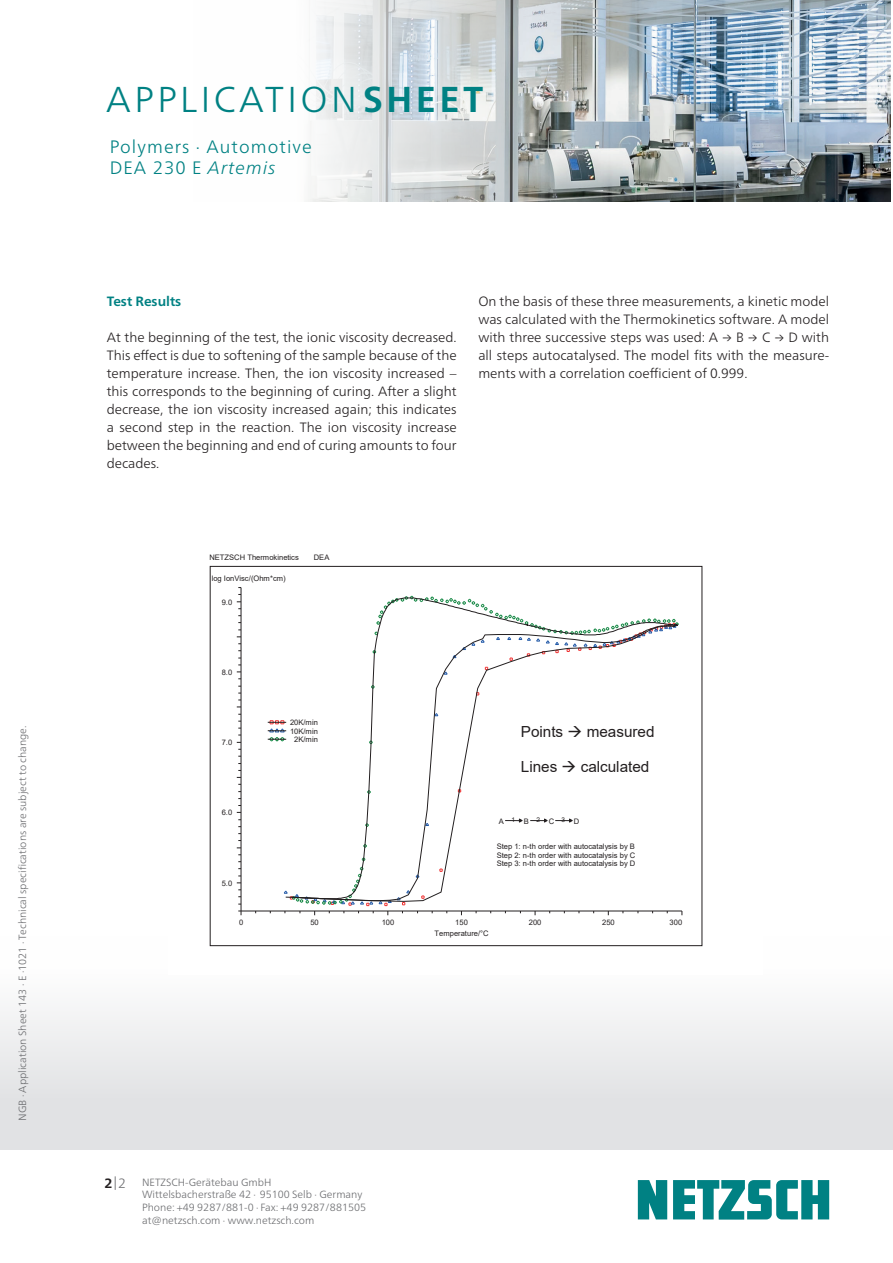
<style>
.page{position:relative;width:893px;height:1263px;background:#fff}
.page>*{position:absolute;margin:0;border:0;box-sizing:border-box;transform-origin:0 0}
.t1{font:300 36px "Frutiger Neue LTW1 G";letter-spacing:.095em;color:#008183}
.t2{font:300 18px/21px "Frutiger Neue LTW1 G";letter-spacing:.06em;color:#008183}
.t3{font:15.3px "Arial";color:#231f20}
.t4{font:300 13.5px/18px "Frutiger Neue LTW1 G";color:#231f20;text-align:justify}
.t5{font:700 13.5px "Frutiger Neue LTW1 G";color:#008183}
.t6{font:300 10.5px/12.8px "Frutiger Neue LTW1 G";color:#6c6d70}
.t7{font:7.5px/8.4px "Arial";color:#231f20;text-align:center}
.s1{font-weight:700}
.s2{font-style:italic}
.s3{font-size:6.6px}
.s4{font-weight:700;font-size:13.5px;color:#231f20}
.s5{font-size:13.5px}
</style>
<div class="page">
<img style="left:308px;top:0;width:583px;height:202px">
<svg style="left:638px;top:1180px;width:191px;height:39px"></svg>
<hr style="left:241px;top:911px;width:441px;height:1px;background:#231f20">
<hr style="left:241px;top:587px;width:1px;height:324px;background:#231f20">
<img style="left:434px;top:945px;width:55px;height:1px">
<svg style="left:238px;top:911px;width:5px;height:5px"></svg>
<svg style="left:237px;top:700px;width:4px;height:7px"></svg>
<svg style="left:283px;top:891px;width:142px;height:24px"></svg>
<svg style="left:293px;top:597px;width:386px;height:302px"></svg>
<img style="left:293px;top:718px;width:25px;height:8px">
<img style="left:293px;top:726px;width:25px;height:18px">
<svg style="left:268px;top:720px;width:18px;height:22px"></svg>
<img style="left:294px;top:735px;width:24px;height:17px">
<svg style="left:499px;top:816px;width:80px;height:9px"></svg>
<img style="left:497px;top:842px;width:139px;height:35px">
<img style="left:497px;top:851px;width:139px;height:17px">
<img style="left:513px;top:722px;width:166px;height:53px">
<p class="t6" style="left:16px;top:1121px;width:397px;rotate:-90deg">NGB · Application Sheet 143 · E ·1021 · Technical specifications are subject to change.</p>
<h1 class="t1" style="left:106px;top:78px;width:379px">APPLICATION<span class="s1">SHEET</span></h1>
<h2 class="t2" style="left:110px;top:136px;width:204px">Polymers · Automotive<br>DEA 230 E <span class="s2">Artemis</span></h2>
<p class="t5" style="left:107px;top:293px;width:76px">Test Results</p>
<p class="t4" style="left:107px;top:328px;width:351px">At the beginning of the test, the ionic viscosity decreased.<br>This effect is due to softening of the sample because of the temperature increase. Then, the ion viscosity increased – this corresponds to the beginning of curing. After a slight decrease, the ion viscosity increased again; this indicates a second step in the reaction. The ion viscosity increase between the beginning and end of curing amounts to four decades.</p>
<p class="t4" style="left:478px;top:292px;width:352px">On the basis of these three measurements, a kinetic model was calculated with the Thermokinetics software. A model with three successive steps was used: A → B → C → D with all steps autocatalysed. The model fits with the measure&shy;ments with a correlation coefficient of 0.999.</p>
<p class="t7" style="left:209px;top:553px;width:91px">NETZSCH Thermokinetics</p>
<p class="t7" style="left:314px;top:553px;width:17px">DEA</p>
<p class="t7" style="left:212px;top:574px;width:76px">log IonVisc/(Ohm*cm)</p>
<p class="t7" style="left:222px;top:598px;width:12px">9.0</p>
<p class="t7" style="left:222px;top:668px;width:12px">8.0</p>
<p class="t7" style="left:222px;top:738px;width:12px">7.0</p>
<p class="t7" style="left:222px;top:808px;width:12px">6.0</p>
<p class="t7" style="left:222px;top:879px;width:12px">5.0</p>
<p class="t7" style="left:290px;top:718px;width:29px">20K/min<br>10K/min<br>2K/min</p>
<p class="t3" style="left:521px;top:721px;width:135px">Points → measured</p>
<p class="t3" style="left:521px;top:756px;width:130px">Lines → calculated</p>
<p class="t7" style="left:499px;top:817px;width:82px">A<span class="s3">1</span>B<span class="s3">2</span>C<span class="s3">3</span>D</p>
<p class="t7" style="left:497px;top:842px;width:140px;text-align:justify">Step 1: n-th order with autocatalysis by B Step 2: n-th order with autocatalysis by C Step 3: n-th order with autocatalysis by D</p>
<p class="t7" style="left:239px;top:918px;width:6px">0</p>
<p class="t7" style="left:310px;top:918px;width:10px">50</p>
<p class="t7" style="left:382px;top:918px;width:14px">100</p>
<p class="t7" style="left:455px;top:918px;width:14px">150</p>
<p class="t7" style="left:529px;top:918px;width:14px">200</p>
<p class="t7" style="left:602px;top:918px;width:14px">250</p>
<p class="t7" style="left:670px;top:918px;width:14px">300</p>
<p class="t7" style="left:435px;top:929px;width:56px">Temperature/°C</p>
<p class="t6" style="left:142px;top:1175px;width:226px;text-indent:-38px"><span class="s4">2</span><span class="s5">|2</span> NETZSCH-Gerätebau GmbH Wittelsbacherstraße 42 ∙ 95100 Selb ∙ Germany Phone: +49 9287/881-0 ∙ Fax: +49 9287/881505 at@netzsch.com ∙ www.netzsch.com</p>
</div>
